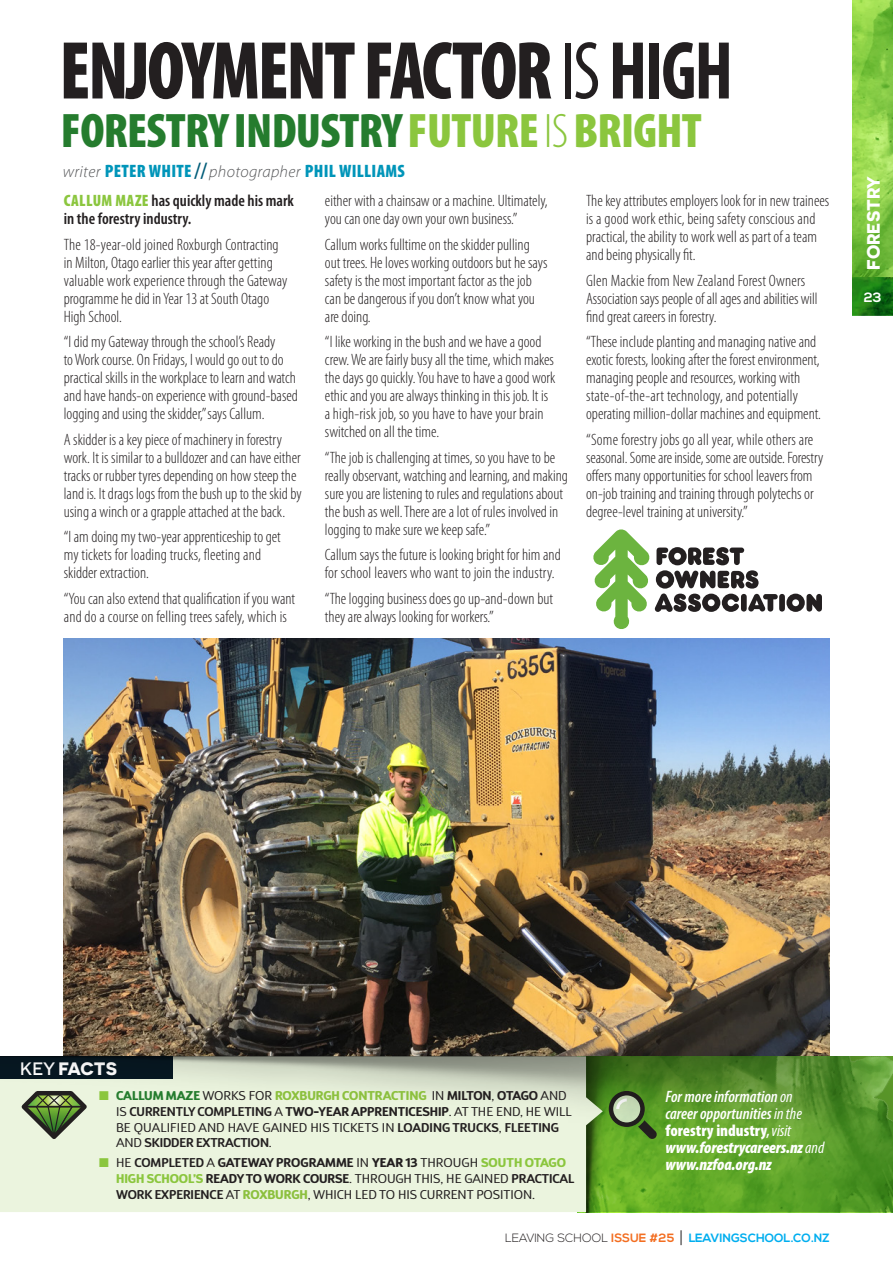
<style>
.page{position:relative;width:893px;height:1263px;background:#fff}
.page>*{position:absolute;margin:0;border:0;box-sizing:border-box;transform-origin:0 0}
.BODY_COPY-Myriad_Pro{font:900 condensed 82.8px "Myriad Pro";letter-spacing:-.03em;color:#231f20;scale:.9 1}
.BODY_COPY-Myriad_Pro-2{font:900 condensed 48.75px "Myriad Pro";letter-spacing:-.015em;color:#257c2e}
.BODY_COPY-Myriad_Pro-3{font:900 condensed 18px "Myriad Pro";letter-spacing:.015em;color:#0095b9}
.t1{font:700 18px "Novecentosanswide";letter-spacing:-.005em;color:#fff}
.BODY_COPY_issue__6{font:300 condensed 16.5px/18px "Myriad Pro";color:#231f20}
.BODY_COPY-Myriad_Pro-4{font:italic 900 condensed 16.5px/16.8px "Myriad Pro";letter-spacing:-.005em;color:#fff}
.BODY_COPY_issue__6-2{font:600 condensed 16.5px/18px "Myriad Pro";color:#231f20}
.t2{font:700 13.5px "Nexa";color:#fff}
.KEY_FACTS_issue__7{font:12.75px/15.8px "D Sari";letter-spacing:-.005em;color:#231f20}
.t3{font:700 12px "Nexa";color:#00aeef}
.s1{font-weight:400}
.s2{font-weight:700}
.s3{color:#8bc63e}
.s4{font-weight:300;color:#8bc63e}
.s5{font-weight:300;font-style:italic;font-stretch:normal;font-size:16.5px;color:#57585a}
.s6{font-weight:600;font-size:22.5px;color:#005c78}
.s7{font-weight:900;color:#8bc63e}
.s8{font-weight:500}
.s9{font-weight:800;color:#257c2e}
.s10{font-weight:800;color:#8cc03e}
.s11{font-weight:600}
.s12{font-weight:800}
.s13{font-weight:800;color:#8bc63e}
.s14{font-style:normal}
.s15{font-weight:600;font-style:normal}
.s16{font-weight:300;color:#231f20}
.s17{color:#f36e21}
.s18{font-weight:300;font-size:18px;color:#231f20}
</style>
<div class="page">
<img style="left:64px;top:639px;width:765px;height:417px">
<img style="left:853px;top:0;width:40px;height:316px">
<img style="left:853px;top:277px;width:40px;height:38px">
<svg style="left:626px;top:1194px;width:267px;height:18px;background:#59a324"></svg>
<img style="left:603px;top:1194px;width:23px;height:18px">
<div style="left:0;top:1194px;width:603px;height:18px;background:#ebf4de"></div>
<img style="left:0;top:1056px;width:893px;height:138px">
<svg style="left:17px;top:1089px;width:74px;height:54px;background:#9dae8a"></svg>
<svg style="left:593px;top:529px;width:229px;height:100px"></svg>
<p class="BODY_COPY-Myriad_Pro" style="left:60px;top:18px;width:750px">ENJOYMENT FACTOR <span class="s1">IS</span><span class="s2">HIGH</span></p>
<p class="BODY_COPY-Myriad_Pro-2" style="left:61px;top:100px;width:642px">FORESTRY INDUSTRY <span class="s3">FUTURE</span> <span class="s4">IS</span> <span class="s3">BRIGHT</span></p>
<p class="BODY_COPY-Myriad_Pro-3" style="left:63px;top:159px;width:344px"><span class="s5">writer</span> PETER WHITE <span class="s6">//</span> <span class="s5">photographer</span> PHIL WILLIAMS</p>
<p class="BODY_COPY_issue__6" style="left:325px;top:192px;width:224px">either with a chainsaw or a machine. Ultimately, you can one day own your own business.”</p>
<p class="BODY_COPY_issue__6" style="left:325px;top:235px;width:224px">Callum works fulltime on the skidder pulling out trees. He loves working outdoors but he says safety is the most important factor as the job can be dangerous if you don’t know what you are doing.</p>
<p class="BODY_COPY_issue__6" style="left:325px;top:333px;width:232px">“I like working in the bush and we have a good crew. We are fairly busy all the time, which makes the days go quickly. You have to have a good work ethic and you are always thinking in this job. It is a high-risk job, so you have to have your brain switched on all the time.</p>
<p class="BODY_COPY_issue__6" style="left:325px;top:448px;width:244px">“The job is challenging at times, so you have to be really observant, watching and learning, and making sure you are listening to rules and regulations about the bush as well. There are a lot of rules involved in logging to make sure we keep safe.”</p>
<p class="BODY_COPY_issue__6" style="left:325px;top:546px;width:237px">Callum says the future is looking bright for him and for school leavers who want to join the industry.</p>
<p class="BODY_COPY_issue__6" style="left:325px;top:589px;width:230px">“The logging business does go up-and-down but they are always looking for workers.”</p>
<p class="BODY_COPY_issue__6-2" style="left:64px;top:192px;width:232px"><span class="s7">CALLUM MAZE</span> has quickly made his mark in the forestry industry.</p>
<p class="BODY_COPY_issue__6" style="left:64px;top:235px;width:225px">The 18-year-old joined Roxburgh Contracting in Milton, Otago earlier this year after getting valuable work experience through the Gateway programme he did in Year 13 at South Otago High School.</p>
<p class="BODY_COPY_issue__6" style="left:64px;top:333px;width:236px">“I did my Gateway through the school’s Ready<br>to Work course. On Fridays, I would go out to do practical skills in the workplace to learn and watch and have hands-on experience with ground-based logging and using the skidder,” says Callum.</p>
<p class="BODY_COPY_issue__6" style="left:64px;top:430px;width:239px">A skidder is a key piece of machinery in forestry work. It is similar to a bulldozer and can have either tracks or rubber tyres depending on how steep the land is. It drags logs from the bush up to the skid by using a winch or a grapple attached at the back.</p>
<p class="BODY_COPY_issue__6" style="left:64px;top:528px;width:219px">“I am doing my two-year apprenticeship to get my tickets for loading trucks, fleeting and skidder extraction.</p>
<p class="BODY_COPY_issue__6" style="left:64px;top:589px;width:233px">“You can also extend that qualification if you want and do a course on felling trees safely, which is</p>
<p class="BODY_COPY_issue__6" style="left:586px;top:192px;width:245px">The key attributes employers look for in new trainees is a good work ethic, being safety conscious and practical, the ability to work well as part of a team and being physically fit.</p>
<p class="BODY_COPY_issue__6" style="left:586px;top:271px;width:233px">Glen Mackie from New Zealand Forest Owners<br>Association says people of all ages and abilities will find great careers in forestry.</p>
<p class="BODY_COPY_issue__6" style="left:586px;top:333px;width:236px">“These include planting and managing native and exotic forests, looking after the forest environment, managing people and resources, working with state-of-the-art technology, and potentially operating million-dollar machines and equipment.</p>
<p class="BODY_COPY_issue__6" style="left:586px;top:430px;width:239px">“Some forestry jobs go all year, while others are seasonal. Some are inside, some are outside. Forestry offers many opportunities for school leavers from on-job training and training through polytechs or degree-level training at university.”</p>
<p class="t1" style="left:862px;top:270px;width:95px;rotate:-90deg">FORESTRY</p>
<p class="t2" style="left:864px;top:289px;width:19px">23</p>
<p class="t1" style="left:20px;top:1057px;width:98px"><span class="s8">KEY</span> FACTS</p>
<p class="KEY_FACTS_issue__7" style="left:116px;top:1088px;width:457px;text-indent:-17px"><span class="s3">■</span> <span class="s9">CALLUM MAZE</span> WORKS FOR <span class="s10">ROXBURGH CONTRACTING</span> IN <span class="s2">MILTON</span>, <span class="s2">OTAGO</span> AND IS <span class="s11">CURRENTLY COMPLETING</span> A <span class="s2">TWO-YEAR APPRENTICESHIP</span>. AT THE END, HE WILL BE QUALIFIED AND HAVE GAINED HIS TICKETS IN <span class="s11">LOADING TRUCKS</span>, <span class="s11">FLEETING </span>AND <span class="s11">SKIDDER EXTRACTION</span>.</p>
<p class="KEY_FACTS_issue__7" style="left:116px;top:1155px;width:460px;text-indent:-17px"><span class="s3">■</span> HE <span class="s11">COMPLETED</span> A <span class="s2">GATEWAY PROGRAMME</span> IN <span class="s12">YEAR 13</span> THROUGH <span class="s13">SOUTH OTAGO<br>HIGH SCHOOL’S</span> <span class="s2">READY TO WORK COURSE</span>. THROUGH THIS, HE GAINED <span class="s11">PRACTICAL<br>WORK EXPERIENCE</span> AT <span class="s10">ROXBURGH</span>, WHICH LED TO HIS CURRENT POSITION.</p>
<p class="BODY_COPY-Myriad_Pro-4" style="left:665px;top:1088px;width:160px"><span class="s11">For more information</span> <span class="s1">on </span><span class="s11">career opportunities</span> <span class="s1">in the </span><span class="s14">forestry industry</span><span class="s15">,</span> <span class="s1">visit </span>www.forestrycareers.nz <span class="s1">and </span>www.nzfoa.org.nz</p>
<p class="t3" style="left:505px;top:1231px;width:326px"><span class="s16">LEAVING SCHOOL</span> <span class="s17">ISSUE #25</span> <span class="s18">|</span> LEAVINGSCHOOL.CO.NZ</p>
</div>
